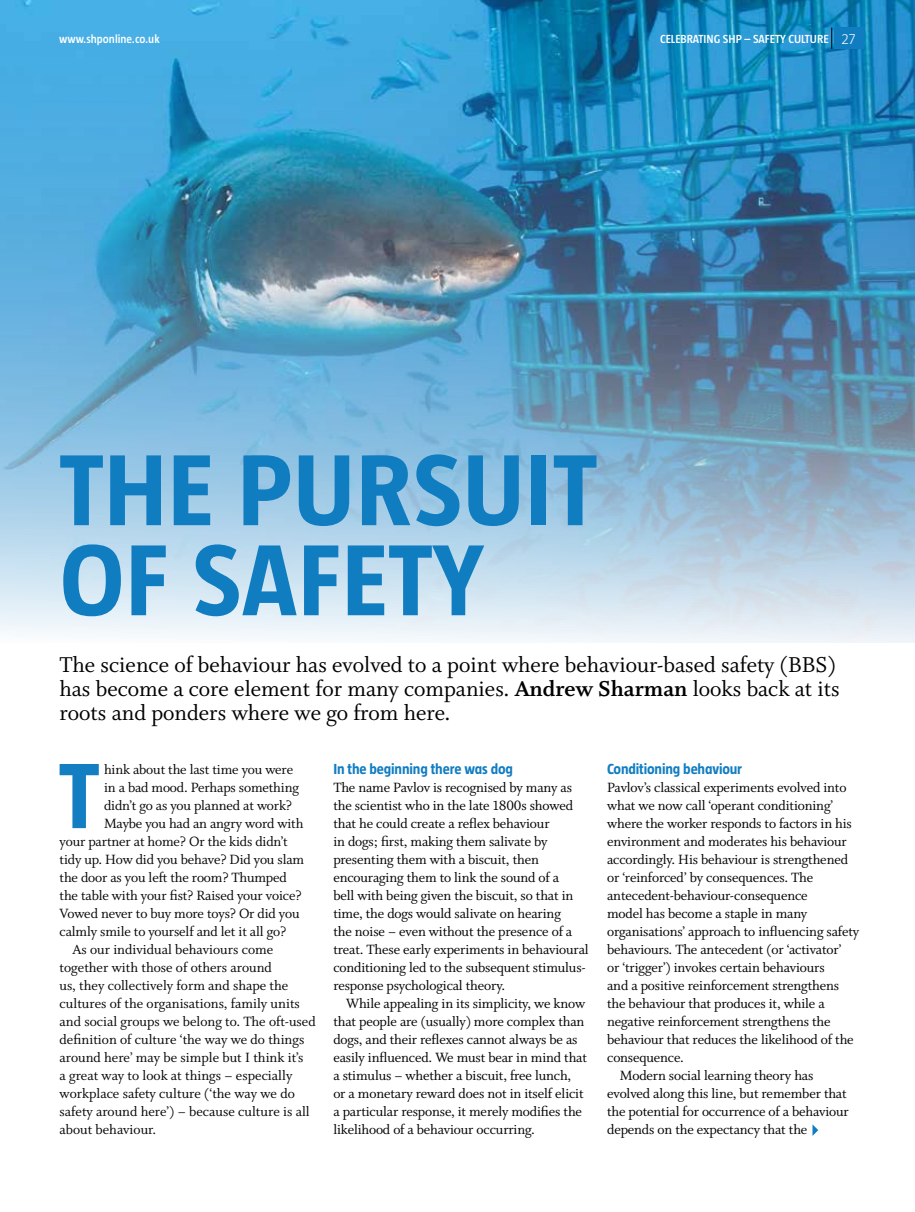
<style>
.page{position:relative;width:915px;height:1212px;background:#fff}
.page>*{position:absolute;margin:0;border:0;box-sizing:border-box;transform-origin:0 0}
.t1{font:700 103.5px/90px "Taz";letter-spacing:.01em;color:#117dc1}
.t2{font:700 95.1px "Taz";color:#117dc1}
.t3{font:24px/24px "Whitman Roman LF";color:#000}
.t4{font:15px/18px "Whitman Roman LF";letter-spacing:-.01em;color:#000}
.t5{font:700 15px "Taz";letter-spacing:-.01em;color:#117dc1}
.t6{font:600 12px "Taz";color:#fff}
.s1{font-weight:300;font-size:15px}
.s2{font-family:"Whitman Bold LF"}
</style>
<div class="page">
<img style="left:0;top:0;width:914px;height:642px">
<div style="left:833px;top:28px;width:30px;height:21px;background:#117dc1"></div>
<svg style="left:831px;top:28px;width:1px;height:21px"></svg>
<svg style="left:812px;top:1124px;width:6px;height:12px"></svg>
<p class="t6" style="left:59px;top:33px;width:102px">www.shponline.co.uk</p>
<p class="t6" style="left:659px;top:33px;width:197px">CELEBRATING SHP – SAFETY CULTURE <span class="s1">27</span></p>
<h1 class="t1" style="left:60px;top:446px;width:538px">THE PURSUIT<br>OF SAFETY</h1>
<h3 class="t3" style="left:60px;top:653px;width:781px">The science of behaviour has evolved to a point where behaviour-based safety (BBS) has become a core element for many companies. <span class="s2">Andrew Sharman</span> looks back at its roots and ponders where we go from here.</h3>
<p class="t5" style="left:607px;top:761px;width:136px">Conditioning behaviour</p>
<p class="t4" style="left:607px;top:779px;width:241px">Pavlov’s classical experiments evolved into</p>
<p class="t4" style="left:607px;top:797px;width:227px">what we now call ‘operant conditioning’</p>
<p class="t4" style="left:607px;top:815px;width:246px">where the worker responds to factors in his</p>
<p class="t4" style="left:607px;top:833px;width:241px">environment and moderates his behaviour</p>
<p class="t4" style="left:607px;top:851px;width:242px">accordingly. His behaviour is strengthened</p>
<p class="t4" style="left:607px;top:869px;width:207px">or ‘reinforced’ by consequences. The</p>
<p class="t4" style="left:607px;top:887px;width:202px">antecedent-behaviour-consequence</p>
<p class="t4" style="left:607px;top:905px;width:201px">model has become a staple in many</p>
<p class="t4" style="left:607px;top:923px;width:253px">organisations’ approach to influencing safety</p>
<p class="t4" style="left:607px;top:941px;width:235px">behaviours. The antecedent (or ‘activator’</p>
<p class="t4" style="left:607px;top:959px;width:219px">or ‘trigger’) invokes certain behaviours</p>
<p class="t4" style="left:607px;top:977px;width:233px">and a positive reinforcement strengthens</p>
<p class="t4" style="left:607px;top:995px;width:219px">the behaviour that produces it, while a</p>
<p class="t4" style="left:607px;top:1013px;width:225px">negative reinforcement strengthens the</p>
<p class="t4" style="left:607px;top:1031px;width:248px">behaviour that reduces the likelihood of the</p>
<p class="t4" style="left:607px;top:1049px;width:78px">consequence.</p>
<p class="t4" style="left:619px;top:1067px;width:195px">Modern social learning theory has</p>
<p class="t4" style="left:607px;top:1085px;width:241px">evolved along this line, but remember that</p>
<p class="t4" style="left:607px;top:1103px;width:243px">the potential for occurrence of a behaviour</p>
<p class="t4" style="left:607px;top:1121px;width:202px">depends on the expectancy that the</p>
<p class="t5" style="left:333px;top:761px;width:181px">In the beginning there was dog</p>
<p class="t4" style="left:333px;top:779px;width:257px">The name Pavlov is recognised by many as the scientist who in the late 1800s showed that he could create a reflex behaviour<br>in dogs; first, making them salivate by presenting them with a biscuit, then encouraging them to link the sound of a<br>bell with being given the biscuit, so that in time, the dogs would salivate on hearing<br>the noise – even without the presence of a treat. These early experiments in behavioural conditioning led to the subsequent stimulus&shy;response psychological theory.</p>
<p class="t4" style="left:333px;top:995px;width:255px;text-indent:13px">While appealing in its simplicity, we know that people are (usually) more complex than dogs, and their reflexes cannot always be as easily influenced. We must bear in mind that a stimulus – whether a biscuit, free lunch, or a monetary reward does not in itself elicit a particular response, it merely modifies the likelihood of a behaviour occurring.</p>
<h2 class="t2" style="left:59px;top:746px;width:42px">T</h2>
<p class="t4" style="left:104px;top:761px;width:190px">hink about the last time you were</p>
<p class="t4" style="left:104px;top:779px;width:196px">in a bad mood. Perhaps something</p>
<p class="t4" style="left:104px;top:797px;width:189px">didn’t go as you planned at work?</p>
<p class="t4" style="left:104px;top:815px;width:201px">Maybe you had an angry word with</p>
<p class="t4" style="left:60px;top:833px;width:229px">your partner at home? Or the kids didn’t</p>
<p class="t4" style="left:60px;top:851px;width:246px">tidy up. How did you behave? Did you slam</p>
<p class="t4" style="left:60px;top:869px;width:229px">the door as you left the room? Thumped</p>
<p class="t4" style="left:60px;top:887px;width:243px">the table with your fist? Raised your voice?</p>
<p class="t4" style="left:60px;top:905px;width:241px">Vowed never to buy more toys? Or did you</p>
<p class="t4" style="left:60px;top:923px;width:228px">calmly smile to yourself and let it all go?</p>
<p class="t4" style="left:72px;top:941px;width:202px">As our individual behaviours come</p>
<p class="t4" style="left:60px;top:959px;width:214px">together with those of others around</p>
<p class="t4" style="left:60px;top:977px;width:230px">us, they collectively form and shape the</p>
<p class="t4" style="left:60px;top:995px;width:242px">cultures of the organisations, family units</p>
<p class="t4" style="left:60px;top:1013px;width:257px">and social groups we belong to. The oft-used</p>
<p class="t4" style="left:60px;top:1031px;width:246px">definition of culture ‘the way we do things</p>
<p class="t4" style="left:60px;top:1049px;width:245px">around here’ may be simple but I think it’s</p>
<p class="t4" style="left:60px;top:1067px;width:234px">a great way to look at things – especially</p>
<p class="t4" style="left:60px;top:1085px;width:236px">workplace safety culture (‘the way we do</p>
<p class="t4" style="left:60px;top:1103px;width:251px">safety around here’) – because culture is all</p>
<p class="t4" style="left:60px;top:1121px;width:98px">about behaviour.</p>
</div>
